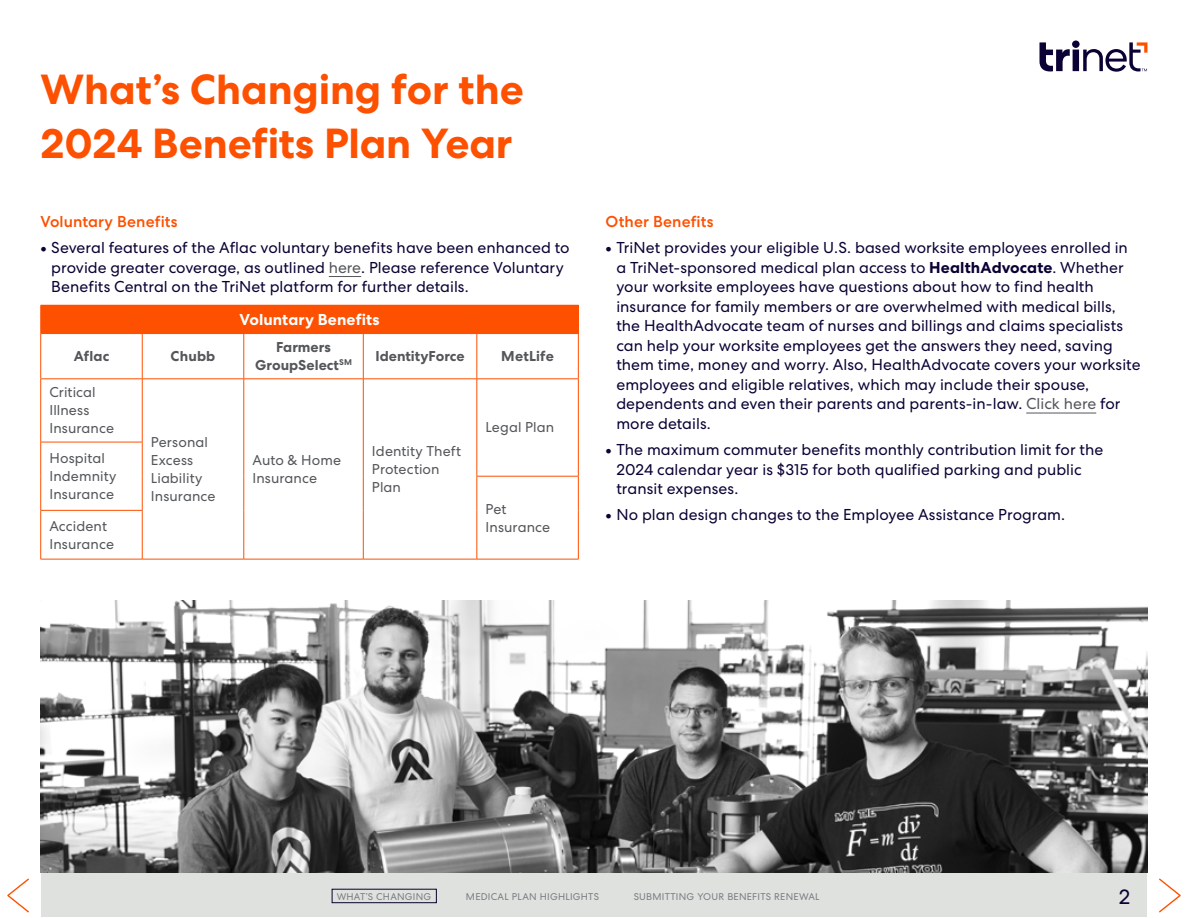
<style>
.page{position:relative;width:1188px;height:918px;background:#fff}
.page>*{position:absolute;margin:0;border:0;box-sizing:border-box;transform-origin:0 0}
.t1{font:700 42px/54px "Centra No 2";letter-spacing:-.005em;color:#fd5000}
.t2{font:21px "Centra No 2";color:#0b0134}
.t3{font:15.75px/19.5px "Centra No 2";color:#0b0134}
.t4{font:500 15.75px "Centra No 2";letter-spacing:.005em;color:#fd5000}
.t5{font:700 15.75px "Centra No 2";letter-spacing:.005em;color:#fff}
.t6{font:14.25px/18px "Centra No 2";letter-spacing:.005em;color:#54565a}
.t7{font:700 14.25px/18px "Centra No 2";letter-spacing:.005em;color:#54565a;text-align:center}
.t8{font:9.75px "Centra No 2";letter-spacing:.025em;color:#797d82}
.s1{font-weight:700;font-size:18.15px}
.s2{color:#54565a}
.s3{font-weight:700}
</style>
<div class="page">
<img style="left:41px;top:601px;width:1107px;height:273px">
<div style="left:40px;top:874px;width:1108px;height:43px;background:#dfe1df"></div>
<svg style="left:1040px;top:40px;width:108px;height:32px"></svg>
<hr style="left:329px;top:276px;width:32px;height:1px;background:#54565a">
<div style="left:41px;top:305px;width:537px;height:29px;background:#fd5000"></div>
<svg style="left:40px;top:305px;width:1px;height:28px"></svg>
<svg style="left:578px;top:305px;width:1px;height:28px"></svg>
<hr style="left:40px;top:333px;width:102px;height:1px;background:#fd5000">
<hr style="left:40px;top:334px;width:1px;height:45px;background:#fd5000">
<hr style="left:142px;top:334px;width:1px;height:45px;background:#fd5000">
<hr style="left:244px;top:334px;width:1px;height:45px;background:#fd5000">
<hr style="left:363px;top:334px;width:1px;height:45px;background:#fd5000">
<hr style="left:477px;top:333px;width:102px;height:1px;background:#fd5000">
<hr style="left:477px;top:334px;width:1px;height:45px;background:#fd5000">
<hr style="left:578px;top:334px;width:1px;height:45px;background:#fd5000">
<hr style="left:40px;top:379px;width:102px;height:1px;background:#fd5000">
<hr style="left:40px;top:379px;width:1px;height:63px;background:#fd5000">
<hr style="left:142px;top:379px;width:102px;height:1px;background:#fd5000">
<hr style="left:142px;top:379px;width:1px;height:63px;background:#fd5000">
<hr style="left:244px;top:379px;width:119px;height:1px;background:#fd5000">
<hr style="left:244px;top:379px;width:1px;height:63px;background:#fd5000">
<hr style="left:363px;top:379px;width:114px;height:1px;background:#fd5000">
<hr style="left:363px;top:379px;width:1px;height:63px;background:#fd5000">
<hr style="left:244px;top:442px;width:1px;height:34px;background:#fd5000">
<hr style="left:363px;top:442px;width:1px;height:34px;background:#fd5000">
<hr style="left:244px;top:476px;width:1px;height:34px;background:#fd5000">
<hr style="left:363px;top:476px;width:1px;height:34px;background:#fd5000">
<hr style="left:244px;top:510px;width:1px;height:49px;background:#fd5000">
<hr style="left:363px;top:510px;width:1px;height:49px;background:#fd5000">
<hr style="left:142px;top:559px;width:102px;height:1px;background:#fd5000">
<hr style="left:244px;top:559px;width:119px;height:1px;background:#fd5000">
<hr style="left:363px;top:559px;width:114px;height:1px;background:#fd5000">
<hr style="left:477px;top:379px;width:102px;height:1px;background:#fd5000">
<hr style="left:477px;top:379px;width:1px;height:63px;background:#fd5000">
<hr style="left:578px;top:379px;width:1px;height:63px;background:#fd5000">
<hr style="left:477px;top:442px;width:1px;height:34px;background:#fd5000">
<hr style="left:578px;top:442px;width:1px;height:34px;background:#fd5000">
<hr style="left:40px;top:442px;width:102px;height:1px;background:#fd5000">
<hr style="left:40px;top:442px;width:1px;height:34px;background:#fd5000">
<hr style="left:142px;top:442px;width:1px;height:34px;background:#fd5000">
<hr style="left:40px;top:476px;width:1px;height:34px;background:#fd5000">
<hr style="left:142px;top:476px;width:1px;height:34px;background:#fd5000">
<hr style="left:477px;top:476px;width:102px;height:1px;background:#fd5000">
<hr style="left:477px;top:476px;width:1px;height:34px;background:#fd5000">
<hr style="left:578px;top:476px;width:1px;height:34px;background:#fd5000">
<hr style="left:477px;top:510px;width:1px;height:49px;background:#fd5000">
<hr style="left:578px;top:510px;width:1px;height:49px;background:#fd5000">
<hr style="left:477px;top:559px;width:102px;height:1px;background:#fd5000">
<hr style="left:40px;top:510px;width:102px;height:1px;background:#fd5000">
<hr style="left:40px;top:511px;width:1px;height:48px;background:#fd5000">
<hr style="left:142px;top:511px;width:1px;height:48px;background:#fd5000">
<hr style="left:40px;top:559px;width:102px;height:1px;background:#fd5000">
<hr style="left:1026px;top:413px;width:70px;height:1px;background:#54565a">
<svg style="left:1138px;top:873px;width:10px;height:44px"></svg>
<div style="left:332px;top:889px;width:105px;height:14px;border:1px solid #0b0134"></div>
<svg style="left:7px;top:874px;width:34px;height:41px"></svg>
<svg style="left:1144px;top:874px;width:37px;height:41px"></svg>
<h1 class="t1" style="left:40px;top:63px;width:485px">What’s Changing for the<br>2024 Benefits Plan Year</h1>
<p class="t4" style="left:40px;top:212px;width:139px">Voluntary Benefits</p>
<p class="t3" style="left:51px;top:238px;width:520px;text-indent:-11px"><span class="s1">•</span> Several features of the Aflac voluntary benefits have been enhanced to provide greater coverage, as outlined <span class="s2">here</span>. Please reference Voluntary<br>Benefits Central on the TriNet platform for further details.</p>
<p class="t5" style="left:239px;top:310px;width:142px">Voluntary Benefits</p>
<p class="t7" style="left:74px;top:347px;width:37px">Aflac</p>
<p class="t7" style="left:171px;top:347px;width:46px">Chubb</p>
<p class="t7" style="left:255px;top:338px;width:98px">Farmers<br>GroupSelect<sup>SM</sup></p>
<p class="t7" style="left:375px;top:347px;width:91px">IdentityForce</p>
<p class="t7" style="left:501px;top:347px;width:54px">MetLife</p>
<p class="t6" style="left:49px;top:383px;width:66px">Critical<br>Illness<br>Insurance</p>
<p class="t6" style="left:151px;top:433px;width:66px">Personal<br>Excess<br>Liability<br>Insurance</p>
<p class="t6" style="left:485px;top:418px;width:70px">Legal Plan</p>
<p class="t6" style="left:252px;top:451px;width:90px">Auto &amp; Home<br>Insurance</p>
<p class="t6" style="left:372px;top:442px;width:91px">Identity Theft<br>Protection<br>Plan</p>
<p class="t6" style="left:49px;top:449px;width:69px">Hospital<br>Indemnity<br>Insurance</p>
<p class="t6" style="left:485px;top:500px;width:23px">Pet</p>
<p class="t6" style="left:49px;top:517px;width:59px">Accident</p>
<p class="t6" style="left:485px;top:518px;width:66px">Insurance</p>
<p class="t6" style="left:49px;top:535px;width:66px">Insurance</p>
<p class="t4" style="left:606px;top:212px;width:109px">Other Benefits</p>
<p class="t3" style="left:616px;top:238px;width:526px;text-indent:-11px"><span class="s1">•</span> TriNet provides your eligible U.S. based worksite employees enrolled in a TriNet-sponsored medical plan access to <span class="s3">HealthAdvocate</span>. Whether your worksite employees have questions about how to find health insurance for family members or are overwhelmed with medical bills, the HealthAdvocate team of nurses and billings and claims specialists can help your worksite employees get the answers they need, saving them time, money and worry. Also, HealthAdvocate covers your worksite employees and eligible relatives, which may include their spouse, dependents and even their parents and parents-in-law. <span class="s2">Click here</span> for more details.</p>
<p class="t3" style="left:616px;top:440px;width:488px;text-indent:-11px"><span class="s1">•</span> The maximum commuter benefits monthly contribution limit for the<br>2024 calendar year is $315 for both qualified parking and public transit expenses.</p>
<p class="t3" style="left:606px;top:505px;width:461px"><span class="s1">•</span> No plan design changes to the Employee Assistance Program.</p>
<p class="t8" style="left:337px;top:891px;width:96px">WHAT’S CHANGING</p>
<p class="t8" style="left:466px;top:891px;width:135px">MEDICAL PLAN HIGHLIGHTS</p>
<p class="t8" style="left:634px;top:891px;width:187px">SUBMITTING YOUR BENEFITS RENEWAL</p>
<h2 class="t2" style="left:1119px;top:885px;width:13px">2</h2>
</div>
